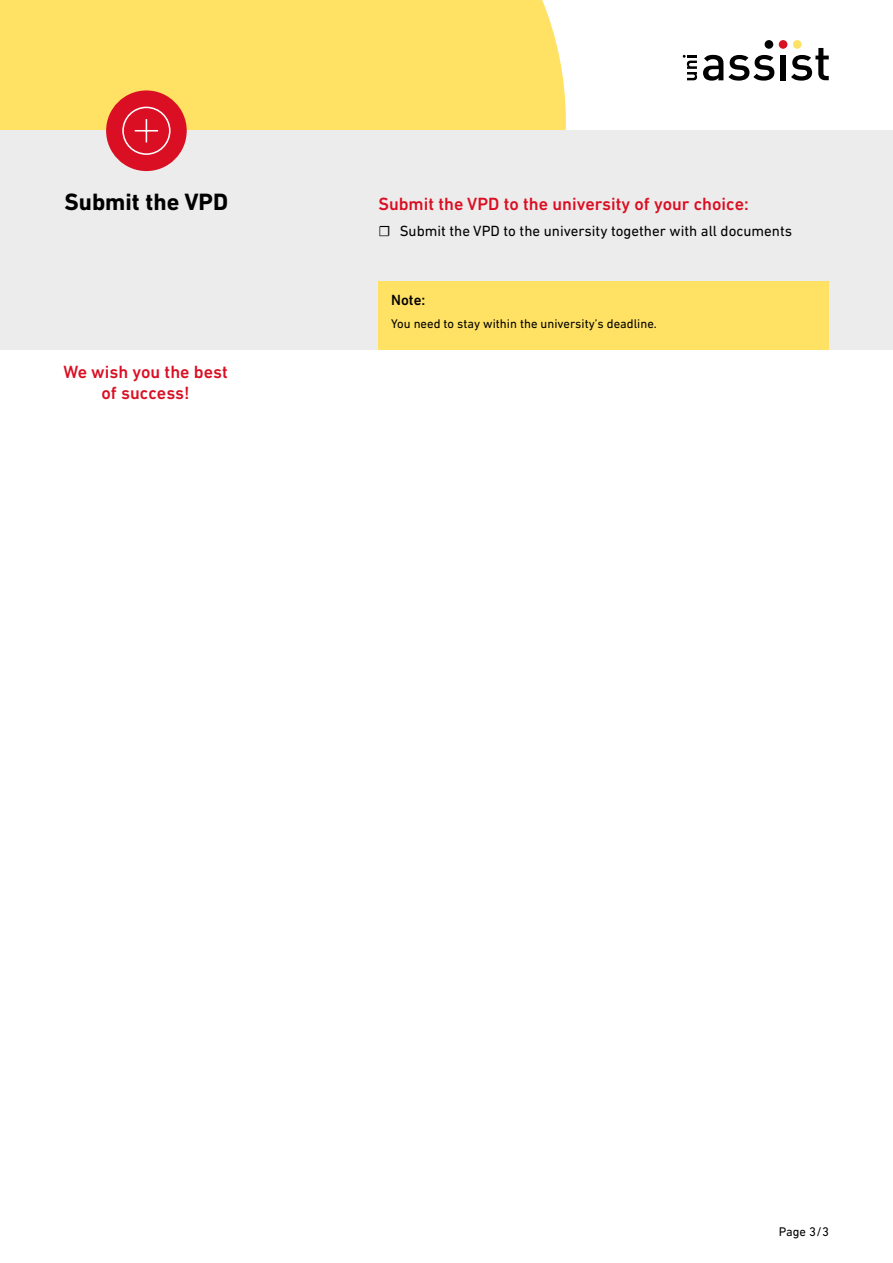
<style>
.page{position:relative;width:893px;height:1263px;background:#fff}
.page>*{position:absolute;margin:0;border:0;box-sizing:border-box;transform-origin:0 0}
.t1{font:700 24px "DIN Next LT Pro";color:#000}
.t2{font:500 18px/21px "DIN Next LT Pro";color:#da0f23;text-align:center}
.t3{font:15px "DIN Next LT Pro";color:#000}
.t4{font:500 15px "DIN Next LT Pro";color:#000}
.t5{font:12.75px "DIN Next LT Pro";color:#000}
.s1{font-family:"Source Sans Pro"}
</style>
<div class="page">
<div style="left:0;top:0;width:566px;height:130px;background:#ffe163"></div>
<div style="left:0;top:130px;width:893px;height:219px;background:#edecec"></div>
<div style="left:106px;top:90px;width:81px;height:81px;background:#da0f23;border-radius:50%"></div>
<svg style="left:122px;top:106px;width:49px;height:49px"></svg>
<div style="left:378px;top:281px;width:451px;height:68px;background:#ffe163"></div>
<svg style="left:703px;top:55px;width:71px;height:25px"></svg>
<div style="left:780px;top:55px;width:6px;height:25px;background:#000"></div>
<svg style="left:791px;top:48px;width:38px;height:32px"></svg>
<div style="left:765px;top:40px;width:8px;height:9px;background:#000;border-radius:50%"></div>
<div style="left:779px;top:40px;width:8px;height:9px;background:#d90f23;border-radius:50%"></div>
<div style="left:793px;top:40px;width:9px;height:9px;background:#ffe163;border-radius:50%"></div>
<svg style="left:683px;top:55px;width:14px;height:25px"></svg>
<h1 class="t1" style="left:65px;top:188px;width:165px">Submit the VPD</h1>
<p class="t2" style="left:63px;top:361px;width:166px">We wish you the best of success!</p>
<p class="t2" style="left:378px;top:193px;width:372px">Submit the VPD to the university of your choice:</p>
<p class="t3" style="left:378px;top:223px;width:415px"><span class="s1">☐</span> Submit the VPD to the university together with all documents</p>
<p class="t4" style="left:391px;top:291px;width:36px">Note:</p>
<p class="t5" style="left:391px;top:316px;width:267px">You need to stay within the university’s deadline.</p>
<p class="t5" style="left:779px;top:1224px;width:52px">Page 3/3</p>
</div>
